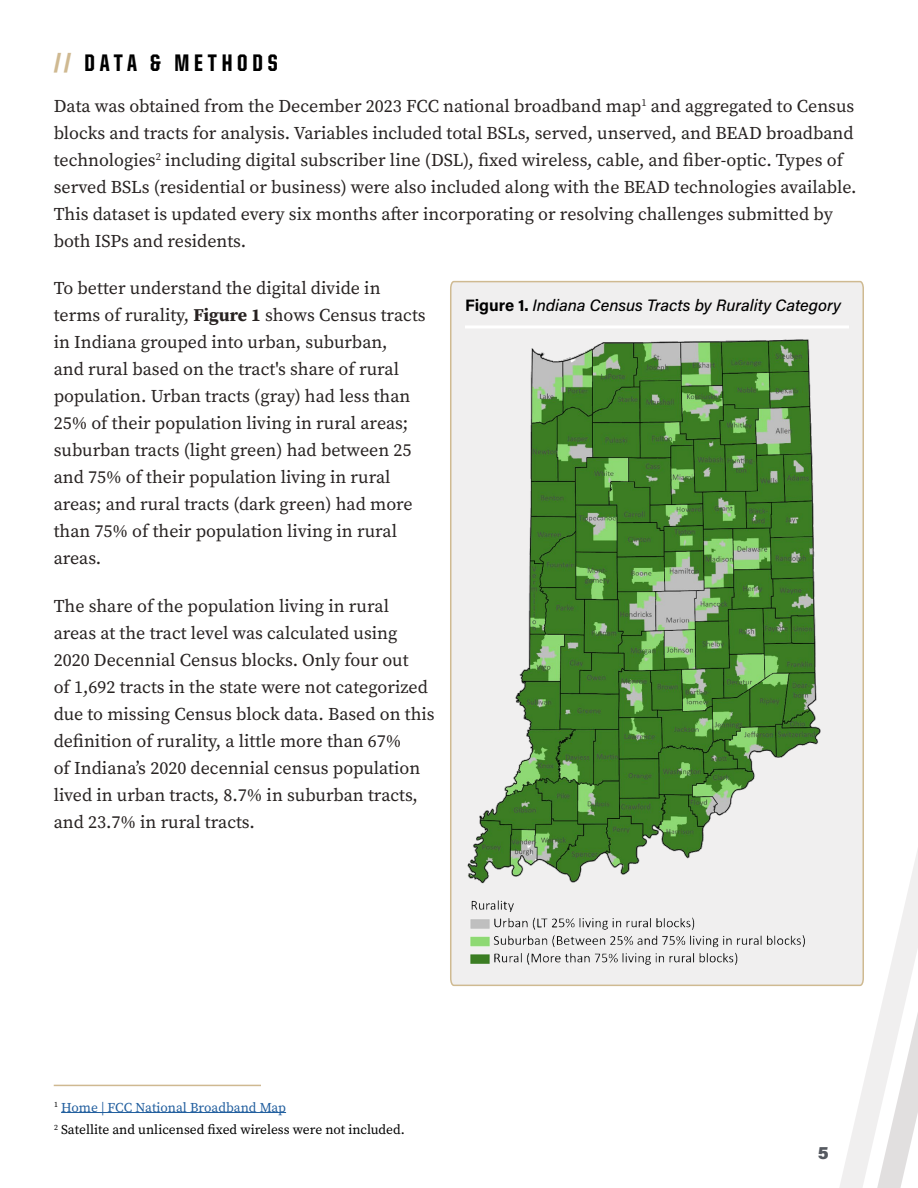
<style>
.page{position:relative;width:918px;height:1188px;background:#fff}
.page>*{position:absolute;margin:0;border:0;box-sizing:border-box;transform-origin:0 0}
.t1{font:800 24px "United Sans Cond";letter-spacing:.2em;color:#000}
.t2{font:18px/27px "Source Serif Pro";color:#272221}
.t3{font:900 18px "Acumin Pro";color:#555960}
.t4{font:italic 500 16.5px "Acumin Pro";color:#000}
.t5{font:13.5px/22.5px "Source Serif Pro";color:#000}
.s1{font-weight:900;color:#cfb991}
.s2{font-weight:700}
.s3{font-weight:700;font-style:normal}
.s4{color:#215e9e}
</style>
<div class="page">
<svg style="left:839px;top:849px;width:79px;height:339px"></svg>
<hr style="left:61px;top:1112px;width:225px;height:1px;background:#215e9e">
<hr style="left:54px;top:1085px;width:207px;height:1px;background:#cfb991">
<svg style="left:450px;top:280px;width:415px;height:707px"></svg>
<hr style="left:465px;top:325px;width:384px;height:3px;background:#fff">
<img style="left:465px;top:895px;width:343px;height:74px">
<img style="left:465px;top:337px;width:390px;height:547px">
<h1 class="t1" style="left:54px;top:50px;width:225px"><span class="s1">//</span> DATA &amp; METHODS</h1>
<p class="t2" style="left:54px;top:93px;width:804px">Data was obtained from the December 2023 FCC national broadband map<sup>1</sup> and aggregated to Census blocks and tracts for analysis. Variables included total BSLs, served, unserved, and BEAD broadband technologies<sup>2</sup> including digital subscriber line (DSL), fixed wireless, cable, and fiber-optic. Types of served BSLs (residential or business) were also included along with the BEAD technologies available.<br>This dataset is updated every six months after incorporating or resolving challenges submitted by both ISPs and residents.</p>
<p class="t2" style="left:54px;top:275px;width:373px">To better understand the digital divide in terms of rurality, <span class="s2">Figure 1</span> shows Census tracts in Indiana grouped into urban, suburban,<br>and rural based on the tract's share of rural population. Urban tracts (gray) had less than 25% of their population living in rural areas; suburban tracts (light green) had between 25 and 75% of their population living in rural areas; and rural tracts (dark green) had more than 75% of their population living in rural areas.</p>
<p class="t2" style="left:54px;top:592px;width:382px">The share of the population living in rural areas at the tract level was calculated using 2020 Decennial Census blocks. Only four out<br>of 1,692 tracts in the state were not categorized due to missing Census block data. Based on this definition of rurality, a little more than 67%<br>of Indiana’s 2020 decennial census population lived in urban tracts, 8.7% in suburban tracts, and 23.7% in rural tracts.</p>
<p class="t4" style="left:465px;top:294px;width:378px"><span class="s3">Figure 1.</span> Indiana Census Tracts by Rurality Category</p>
<p class="t5" style="left:54px;top:1096px;width:352px"><sup>1</sup> <span class="s4">Home | FCC National Broadband Map<br></span><sup>2</sup> Satellite and unlicensed fixed wireless were not included.</p>
<p class="t3" style="left:818px;top:1140px;width:12px">5</p>
</div>
